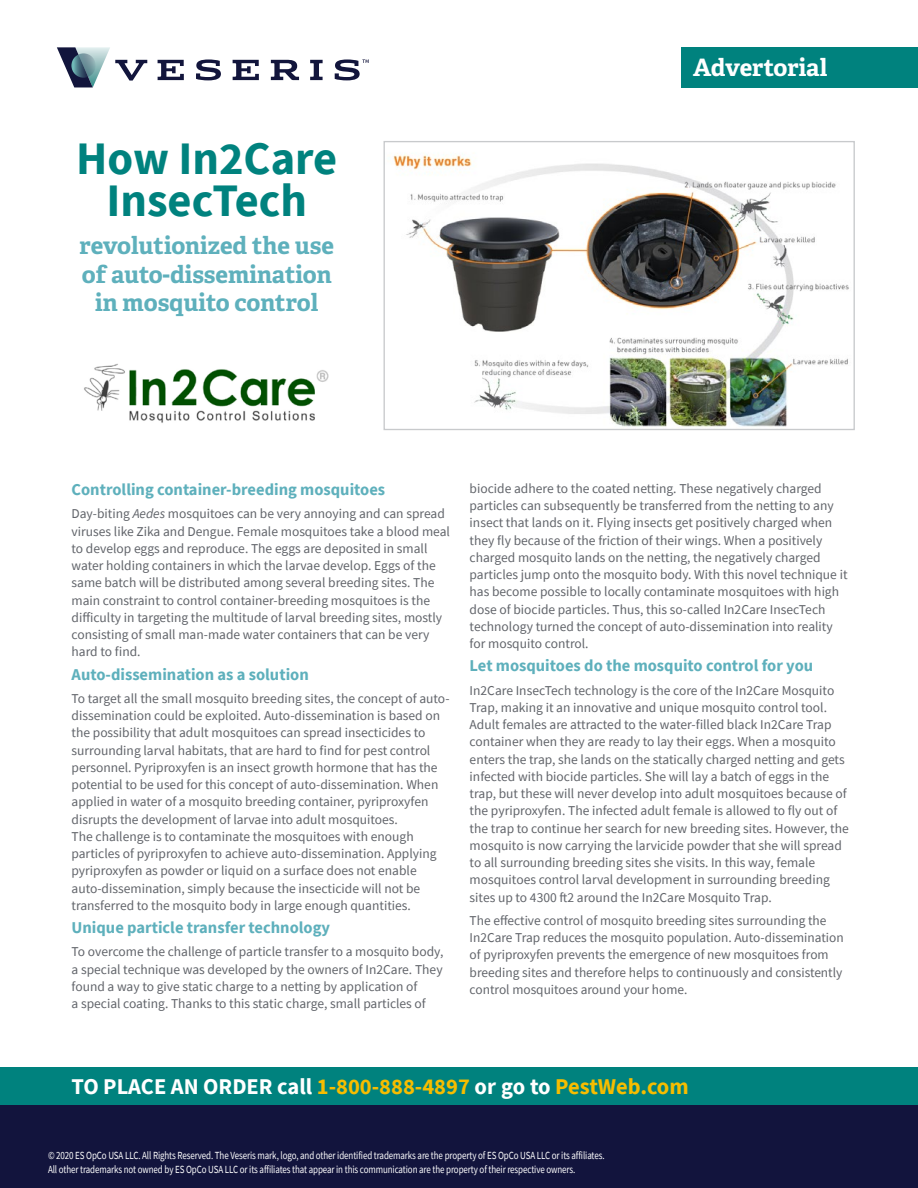
<style>
.page{position:relative;width:918px;height:1188px;background:#fff}
.page>*{position:absolute;margin:0;border:0;box-sizing:border-box;transform-origin:0 0}
.t1{font:700 46.5px/42px "Source Sans Pro";color:#00827e;text-align:center}
.t2{font:700 24px/28.8px "Adelle PE";letter-spacing:-.005em;color:#5eb0bc;text-align:center}
.t3{font:700 24px "Adelle PE";color:#fff}
.t4{font:700 22.5px "Source Sans Pro";color:#f6bd00}
.t5{font:700 16.5px "Source Sans Pro";color:#5eb0bc}
.t6{font:13.5px/17.2px "Source Sans Pro";color:#61646a}
.t7{font:10.8px/13.5px "Source Sans Pro";letter-spacing:-.01em;color:#fff;scale:.82 1}
.s1{font-style:italic}
.s2{color:#fff}
</style>
<div class="page">
<img style="left:84px;top:363px;width:245px;height:60px">
<svg style="left:57px;top:47px;width:90px;height:40px"></svg>
<svg style="left:158px;top:60px;width:26px;height:20px"></svg>
<svg style="left:196px;top:59px;width:25px;height:21px"></svg>
<svg style="left:233px;top:60px;width:26px;height:20px"></svg>
<svg style="left:271px;top:60px;width:28px;height:20px"></svg>
<svg style="left:310px;top:60px;width:13px;height:20px"></svg>
<svg style="left:335px;top:59px;width:34px;height:21px"></svg>
<div style="left:0;top:1067px;width:918px;height:52px;background:#00827e"></div>
<div style="left:0;top:1106px;width:918px;height:82px;background:#12143d"></div>
<div style="left:681px;top:47px;width:237px;height:40px;background:#00827e"></div>
<img style="left:393px;top:153px;width:456px;height:274px">
<div style="left:384px;top:141px;width:471px;height:289px;border:1px solid #c8cacc"></div>
<p class="t1" style="left:76px;top:137px;width:262px">How In2Care<br>InsecTech</p>
<p class="t2" style="left:80px;top:230px;width:256px">revolutionized the use of auto-dissemination in mosquito control</p>
<p class="t3" style="left:693px;top:50px;width:136px">Advertorial</p>
<p class="t5" style="left:72px;top:478px;width:315px">Controlling container-breeding mosquitoes</p>
<p class="t6" style="left:72px;top:505px;width:380px">Day-biting <span class="s1">Aedes</span> mosquitoes can be very annoying and can spread viruses like Zika and Dengue. Female mosquitoes take a blood meal to develop eggs and reproduce. The eggs are deposited in small water holding containers in which the larvae develop. Eggs of the same batch will be distributed among several breeding sites. The main constraint to control container-breeding mosquitoes is the difficulty in targeting the multitude of larval breeding sites, mostly consisting of small man-made water containers that can be very hard to find.</p>
<p class="t5" style="left:72px;top:663px;width:239px">Auto-dissemination as a solution</p>
<p class="t6" style="left:72px;top:690px;width:379px">To target all the small mosquito breeding sites, the concept of auto&shy;dissemination could be exploited. Auto-dissemination is based on the possibility that adult mosquitoes can spread insecticides to surrounding larval habitats, that are hard to find for pest control personnel. Pyriproxyfen is an insect growth hormone that has the potential to be used for this concept of auto-dissemination. When applied in water of a mosquito breeding container, pyriproxyfen disrupts the development of larvae into adult mosquitoes.<br>The challenge is to contaminate the mosquitoes with enough particles of pyriproxyfen to achieve auto-dissemination. Applying pyriproxyfen as powder or liquid on a surface does not enable auto-dissemination, simply because the insecticide will not be transferred to the mosquito body in large enough quantities.</p>
<p class="t5" style="left:72px;top:916px;width:260px">Unique particle transfer technology</p>
<p class="t6" style="left:72px;top:943px;width:373px">To overcome the challenge of particle transfer to a mosquito body, a special technique was developed by the owners of In2Care. They found a way to give static charge to a netting by application of<br>a special coating. Thanks to this static charge, small particles of</p>
<p class="t6" style="left:470px;top:480px;width:379px">biocide adhere to the coated netting. These negatively charged particles can subsequently be transferred from the netting to any insect that lands on it. Flying insects get positively charged when they fly because of the friction of their wings. When a positively charged mosquito lands on the netting, the negatively charged particles jump onto the mosquito body. With this novel technique it has become possible to locally contaminate mosquitoes with high dose of biocide particles. Thus, this so-called In2Care InsecTech technology turned the concept of auto-dissemination into reality for mosquito control.</p>
<p class="t5" style="left:470px;top:655px;width:345px">Let mosquitoes do the mosquito control for you</p>
<p class="t6" style="left:470px;top:681px;width:381px">In2Care InsecTech technology is the core of the In2Care Mosquito Trap, making it an innovative and unique mosquito control tool.<br>Adult females are attracted to the water-filled black In2Care Trap container when they are ready to lay their eggs. When a mosquito enters the trap, she lands on the statically charged netting and gets infected with biocide particles. She will lay a batch of eggs in the trap, but these will never develop into adult mosquitoes because of the pyriproxyfen. The infected adult female is allowed to fly out of the trap to continue her search for new breeding sites. However, the mosquito is now carrying the larvicide powder that she will spread to all surrounding breeding sites she visits. In this way, female mosquitoes control larval development in surrounding breeding sites up to 4300 ft2 around the In2Care Mosquito Trap.</p>
<p class="t6" style="left:470px;top:912px;width:376px">The effective control of mosquito breeding sites surrounding the In2Care Trap reduces the mosquito population. Auto-dissemination of pyriproxyfen prevents the emergence of new mosquitoes from breeding sites and therefore helps to continuously and consistently control mosquitoes around your home.</p>
<p class="t4" style="left:72px;top:1072px;width:619px"><span class="s2">TO PLACE AN ORDER call</span> 1-800-888-4897 <span class="s2">or go to</span> PestWeb.com</p>
<p class="t7" style="left:48px;top:1149px;width:680px">© 2020 ES OpCo USA LLC. All Rights Reserved. The Veseris mark, logo, and other identified trademarks are the property of ES OpCo USA LLC or its affiliates.<br>All other trademarks not owned by ES OpCo USA LLC or its affiliates that appear in this communication are the property of their respective owners.</p>
</div>
